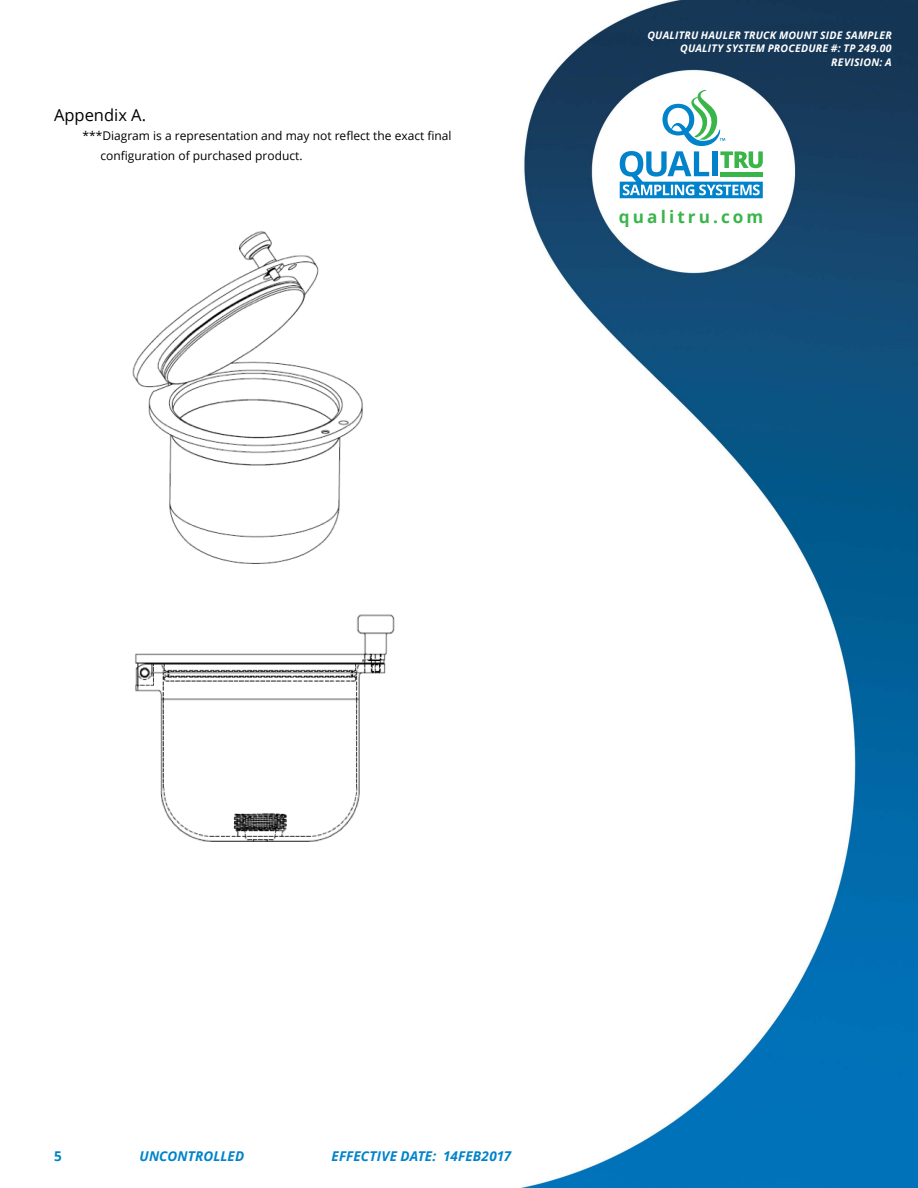
<style>
.page{position:relative;width:918px;height:1188px;background:#fff}
.page>*{position:absolute;margin:0;border:0;box-sizing:border-box;transform-origin:0 0}
.t1{font:700 17.1px "Open Sans";letter-spacing:.18em;color:#39b54a}
.t2{font:16.5px "Open Sans";color:#000}
.t3{font:italic 700 13.5px "Open Sans";letter-spacing:.01em;color:#0083ca}
.t4{font:700 13.5px "Open Sans";color:#0083ca}
.t5{font:12px/19.5px "Open Sans";color:#000}
.t6{font:italic 700 10.5px/13.5px "Open Sans";letter-spacing:.02em;color:#fff;text-align:right}
</style>
<div class="page">
<img style="left:519px;top:1px;width:399px;height:1187px">
<svg style="left:620px;top:90px;width:143px;height:108px"></svg>
<img style="left:132px;top:231px;width:231px;height:333px">
<img style="left:135px;top:614px;width:260px;height:228px">
<h2 class="t2" style="left:54px;top:103px;width:94px">Appendix A.</h2>
<p class="t5" style="left:100px;top:126px;width:353px;text-indent:-18px">***Diagram is a representation and may not reflect the exact final configuration of purchased product.</p>
<p class="t6" style="left:647px;top:28px;width:246px">QUALITRU HAULER TRUCK MOUNT SIDE SAMPLER<br>QUALITY SYSTEM PROCEDURE #: TP 249.00<br>REVISION: A</p>
<h1 class="t1" style="left:619px;top:204px;width:146px">qualitru.com</h1>
<p class="t4" style="left:54px;top:1147px;width:9px">5</p>
<p class="t3" style="left:139px;top:1147px;width:106px">UNCONTROLLED</p>
<p class="t3" style="left:331px;top:1147px;width:181px">EFFECTIVE DATE: 14FEB2017</p>
</div>
